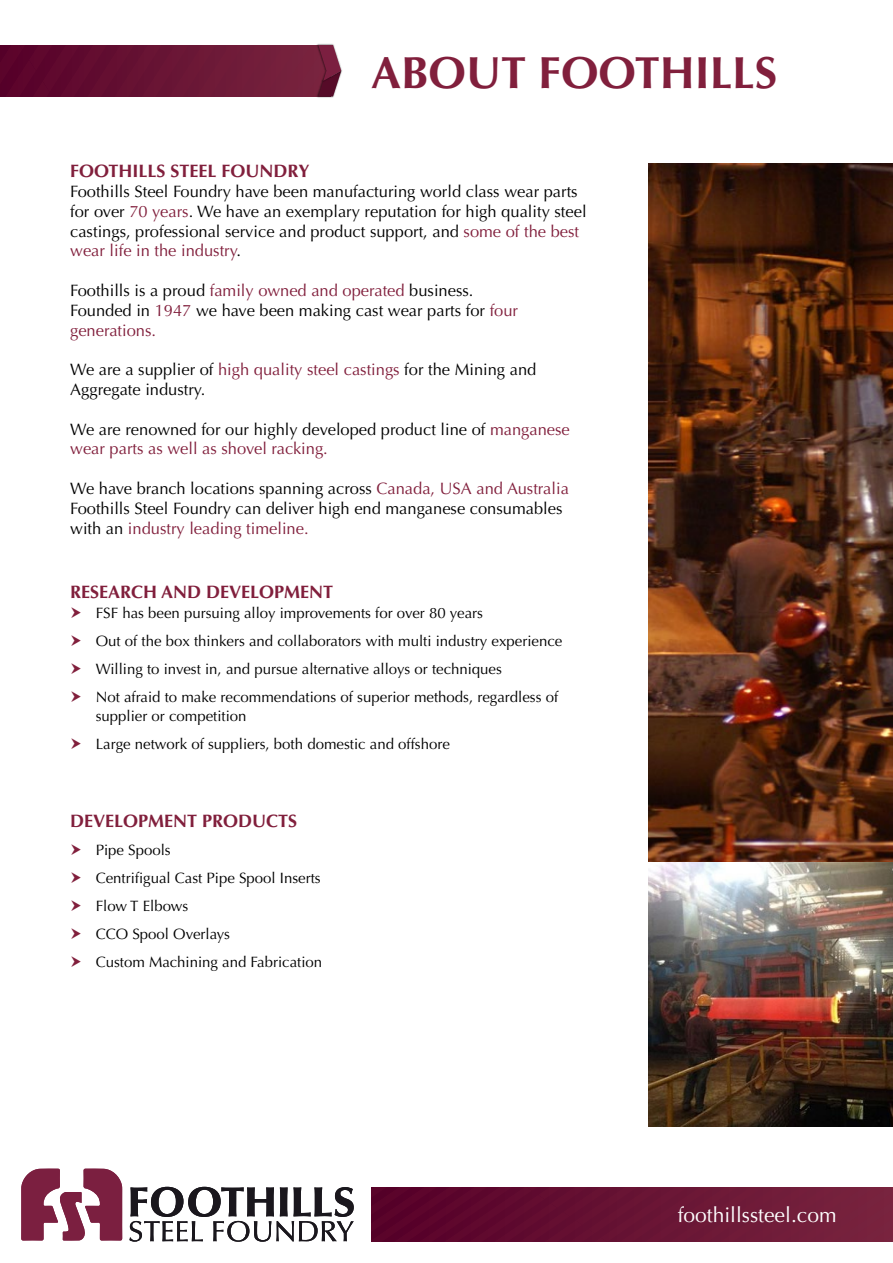
<style>
.page{position:relative;width:893px;height:1263px;background:#fff}
.page>*{position:absolute;margin:0;border:0;box-sizing:border-box;transform-origin:0 0}
.t1{font:700 45px "Optima LT Std";color:#811f3c}
.t2{font:21px "Optima LT Std";color:#fff}
.t3{font:700 18px "Optima LT Std";color:#811f3c}
.t4{font:16.5px/19.8px "Optima LT Std";color:#000}
.t5{font:15px/28px "Optima LT Std";color:#000}
.s1{color:#811f3c}
</style>
<div class="page">
<div style="left:0;top:45px;width:331px;height:51px;background:linear-gradient(to right,#58022a,#79263f)"></div>
<img style="left:315px;top:83px;width:19px;height:15px">
<img style="left:315px;top:44px;width:27px;height:39px">
<svg style="left:318px;top:45px;width:23px;height:51px"></svg>
<div style="left:371px;top:1187px;width:522px;height:55px;background:linear-gradient(to right,#560029,#78253e)"></div>
<svg style="left:21px;top:1169px;width:101px;height:71px"></svg>
<svg style="left:129px;top:1187px;width:225px;height:55px"></svg>
<img style="left:648px;top:164px;width:245px;height:962px">
<h1 class="t1" style="left:371px;top:47px;width:408px">ABOUT FOOTHILLS</h1>
<p class="t3" style="left:70px;top:161px;width:241px">FOOTHILLS STEEL FOUNDRY</p>
<p class="t4" style="left:70px;top:182px;width:518px">Foothills Steel Foundry have been manufacturing world class wear parts for over <span class="s1">70 years</span>. We have an exemplary reputation for high quality steel castings, professional service and product support, and <span class="s1">some of the best wear life in the industry</span>.</p>
<p class="t4" style="left:70px;top:281px;width:449px">Foothills is a proud <span class="s1">family owned and operated</span> business.<br>Founded in <span class="s1">1947</span> we have been making cast wear parts for <span class="s1">four generations.</span></p>
<p class="t4" style="left:70px;top:360px;width:468px">We are a supplier of <span class="s1">high quality steel castings</span> for the Mining and<br>Aggregate industry.</p>
<p class="t4" style="left:70px;top:419px;width:501px">We are renowned for our highly developed product line of <span class="s1">manganese wear parts as well as shovel racking.</span></p>
<p class="t4" style="left:70px;top:479px;width:500px">We have branch locations spanning across <span class="s1">Canada, USA and Australia<br></span>Foothills Steel Foundry can deliver high end manganese consumables with an <span class="s1">industry leading timeline.</span></p>
<p class="t3" style="left:70px;top:582px;width:265px">RESEARCH AND DEVELOPMENT</p>
<p class="t5" style="left:96px;top:599px;width:468px">FSF has been pursuing alloy improvements for over 80 years<br>Out of the box thinkers and collaborators with multi industry experience Willing to invest in, and pursue alternative alloys or techniques<br>Not afraid to make recommendations of superior methods, regardless of</p>
<p class="t5" style="left:96px;top:702px;width:356px">supplier or competition<br>Large network of suppliers, both domestic and offshore</p>
<p class="t3" style="left:70px;top:810px;width:229px">DEVELOPMENT PRODUCTS</p>
<p class="t5" style="left:96px;top:836px;width:228px">Pipe Spools<br>Centrifigual Cast Pipe Spool Inserts<br>Flow T Elbows<br>CCO Spool Overlays<br>Custom Machining and Fabrication</p>
<p class="t2" style="left:678px;top:1203px;width:160px">foothillssteel.com</p>
</div>
